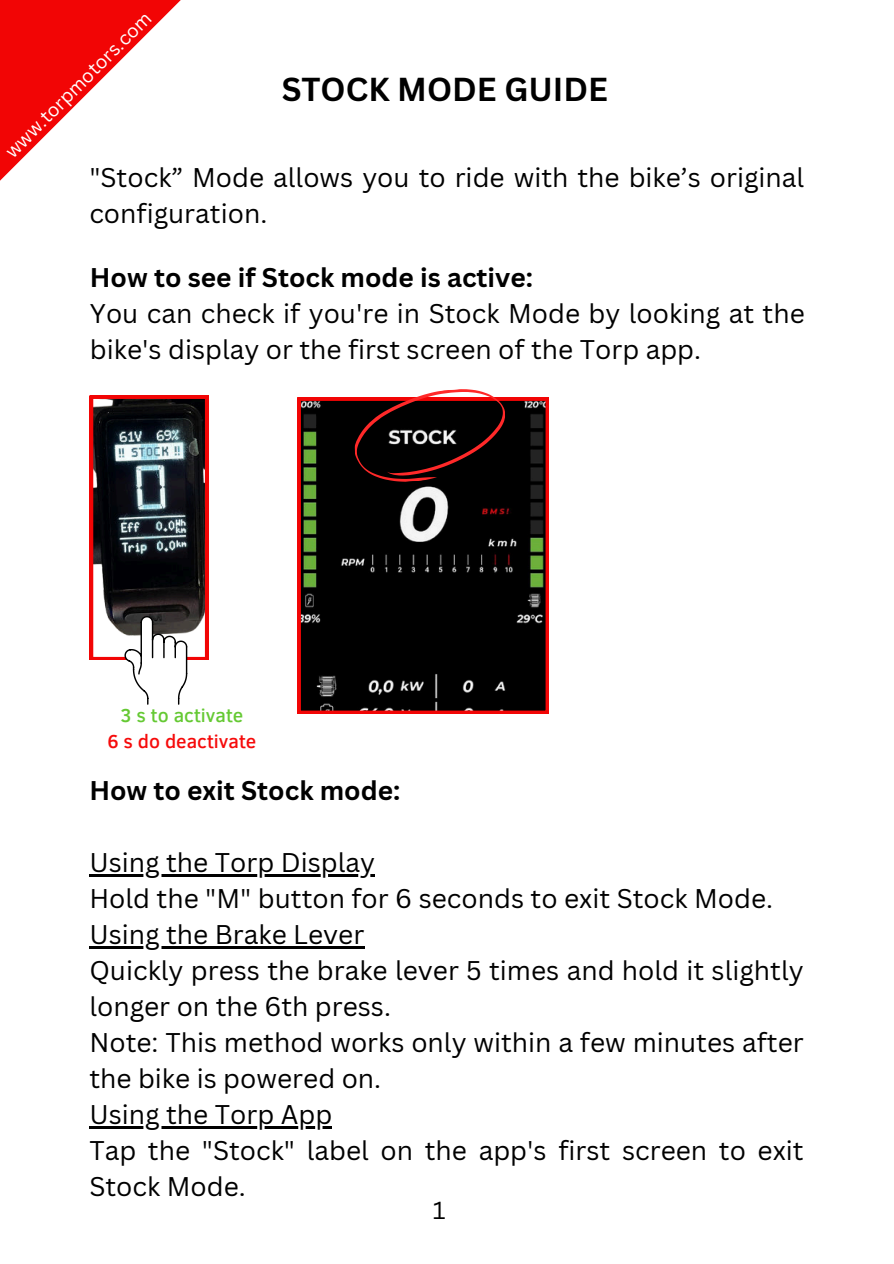
<style>
.page{position:relative;width:894px;height:1264px;background:#fff}
.page>*{position:absolute;margin:0;border:0;box-sizing:border-box;transform-origin:0 0}
.t1{font:700 32.25px "Canva Sans";color:#000}
.t2{font:26.25px/36px "Canva Sans";color:#000}
.t3{font:700 26.25px "Canva Sans";color:#000}
.t4{font:24px "Canva Sans";color:#000}
.t5{font:500 19.2px "Clear Sans";color:#f60b0b}
.t6{font:500 19.2px "Clear Sans";color:#65c933}
.t7{font:18.75px "Canva Sans";color:#fff}
</style>
<div class="page">
<svg style="left:0;top:0;width:181px;height:181px"></svg>
<svg style="left:297px;top:397px;width:251px;height:316px;background:#18100d"></svg>
<svg style="left:354px;top:389px;width:151px;height:93px;background:#371d1d"></svg>
<svg style="left:90px;top:395px;width:118px;height:309px"></svg>
<hr style="left:89px;top:874px;width:286px;height:2px;background:#000">
<hr style="left:89px;top:946px;width:275px;height:2px;background:#000">
<hr style="left:89px;top:1126px;width:243px;height:2px;background:#000">
<p class="t7" style="left:0;top:147px;width:199px;rotate:-45deg">www.torpmotors.com</p>
<p class="t1" style="left:281px;top:70px;width:328px">STOCK MODE GUIDE</p>
<p class="t2" style="left:89px;top:160px;width:716px">"Stock” Mode allows you to ride with the bike’s original configuration.</p>
<p class="t3" style="left:90px;top:261px;width:444px">How to see if Stock mode is active:</p>
<p class="t2" style="left:90px;top:295px;width:716px">You can check if you're in Stock Mode by looking at the bike's display or the first screen of the Torp app.</p>
<p class="t6" style="left:120px;top:702px;width:124px">3 s to activate</p>
<p class="t5" style="left:107px;top:728px;width:150px">6 s do deactivate</p>
<p class="t3" style="left:89px;top:774px;width:312px">How to exit Stock mode:</p>
<p class="t2" style="left:89px;top:844px;width:715px">Using the Torp Display<br>Hold the "M" button for 6 seconds to exit Stock Mode.<br>Using the Brake Lever<br>Quickly press the brake lever 5 times and hold it slightly longer on the 6th press.<br>Note: This method works only within a few minutes after the bike is powered on.<br>Using the Torp App<br>Tap the "Stock" label on the app's first screen to exit Stock Mode.</p>
<p class="t4" style="left:432px;top:1195px;width:14px">1</p>
</div>
